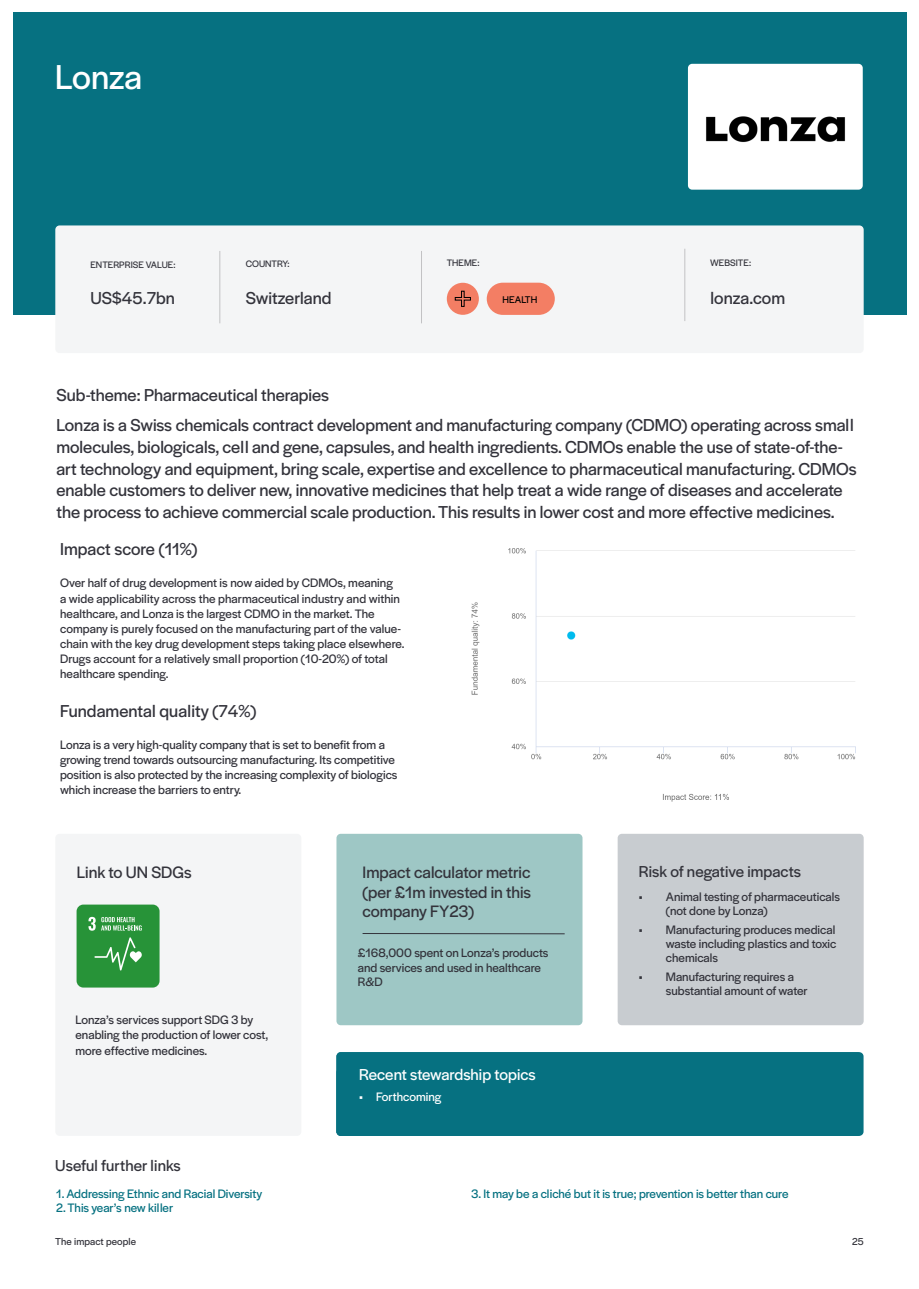
<style>
.page{position:relative;width:919px;height:1289px;background:#fff}
.page>*{position:absolute;margin:0;border:0;box-sizing:border-box;transform-origin:0 0}
.t1{font:36px "Halyard Display VF";letter-spacing:-.005em;color:#fff}
.t2{font:18px/21.8px "Halyard Display VF";color:#33333b}
.t3{font:17.25px/19.5px "Halyard Display VF";color:#33333b;text-align:justify}
.t4{font:16.5px "Halyard Display VF";letter-spacing:.005em;color:#33333b}
.t5{font:16.5px "Halyard Display VF";color:#fff}
.t6{font:12.75px/15px "Halyard Display VF";color:#33333b}
.t7{font:12.75px "Halyard Display VF";color:#067181}
.t8{font:12.75px "Halyard Display VF";color:#fff}
.t9{font:10.5px "Halyard Display VF";letter-spacing:.01em;color:#33333b}
.t10{font:10.2px "Halyard Display VF";letter-spacing:.005em;color:#000}
.t11{font:9.75px "Halyard Display VF";letter-spacing:.005em;color:#33333b}
</style>
<div class="page">
<div style="left:13px;top:13px;width:893px;height:302px;background:#067181"></div>
<div style="left:55px;top:225px;width:808px;height:128px;background:#f4f5f6;border-radius:4px"></div>
<div style="left:55px;top:833px;width:246px;height:302px;background:#f4f5f6;border-radius:4px"></div>
<div style="left:617px;top:833px;width:246px;height:192px;background:#c8ccd0;border-radius:4px"></div>
<div style="left:336px;top:833px;width:246px;height:192px;background:#9ec7c5;border-radius:4px"></div>
<div style="left:77px;top:904px;width:82px;height:83px;background:#279338;border-radius:7px"></div>
<svg style="left:88px;top:916px;width:54px;height:14px"></svg>
<svg style="left:94px;top:937px;width:48px;height:33px"></svg>
<div style="left:688px;top:64px;width:174px;height:126px;background:#fff;border-radius:4px"></div>
<img style="left:706px;top:116px;width:140px;height:26px">
<hr style="left:219px;top:251px;width:1px;height:72px;background:#c2c2c4">
<hr style="left:421px;top:251px;width:1px;height:72px;background:#c2c2c4">
<hr style="left:684px;top:249px;width:1px;height:72px;background:#c2c2c4">
<img style="left:471px;top:548px;width:385px;height:253px">
<div style="left:336px;top:1052px;width:527px;height:83px;background:#067181;border-radius:4px"></div>
<div style="left:486px;top:283px;width:68px;height:32px;background:#f37e64;border-radius:16px"></div>
<div style="left:447px;top:283px;width:32px;height:32px;background:#f37e64;border-radius:50%"></div>
<svg style="left:454px;top:291px;width:17px;height:16px"></svg>
<hr style="left:362px;top:933px;width:202px;height:1px;background:#33333b">
<p class="t1" style="left:55px;top:51px;width:88px">Lonza</p>
<p class="t11" style="left:90px;top:257px;width:87px">ENTERPRISE VALUE:</p>
<p class="t11" style="left:246px;top:257px;width:45px">COUNTRY:</p>
<p class="t11" style="left:446px;top:256px;width:34px">THEME:</p>
<p class="t11" style="left:710px;top:255px;width:43px">WEBSITE:</p>
<p class="t2" style="left:90px;top:286px;width:86px">US$45.7bn</p>
<p class="t2" style="left:246px;top:286px;width:87px">Switzerland</p>
<p class="t10" style="left:502px;top:292px;width:36px">HEALTH</p>
<p class="t2" style="left:710px;top:286px;width:76px">lonza.com</p>
<p class="t2" style="left:56px;top:383px;width:274px">Sub-theme: Pharmaceutical therapies</p>
<p class="t2" style="left:56px;top:413px;width:801px">Lonza is a Swiss chemicals contract development and manufacturing company (CDMO) operating across small molecules, biologicals, cell and gene, capsules, and health ingredients. CDMOs enable the use of state-of-the&shy;art technology and equipment, bring scale, expertise and excellence to pharmaceutical manufacturing. CDMOs enable customers to deliver new, innovative medicines that help treat a wide range of diseases and accelerate the process to achieve commercial scale production. This results in lower cost and more effective medicines.</p>
<p class="t2" style="left:60px;top:537px;width:139px">Impact score (11%)</p>
<p class="t6" style="left:60px;top:575px;width:346px">Over half of drug development is now aided by CDMOs, meaning<br>a wide applicability across the pharmaceutical industry and within healthcare, and Lonza is the largest CDMO in the market. The company is purely focused on the manufacturing part of the value&shy;chain with the key drug development steps taking place elsewhere.<br>Drugs account for a relatively small proportion (10-20%) of total healthcare spending.</p>
<p class="t2" style="left:60px;top:699px;width:198px">Fundamental quality (74%)</p>
<p class="t6" style="left:60px;top:736px;width:339px">Lonza is a very high-quality company that is set to benefit from a growing trend towards outsourcing manufacturing. Its competitive position is also protected by the increasing complexity of biologics which increase the barriers to entry.</p>
<p class="t3" style="left:77px;top:861px;width:116px">Link to UN SDGs</p>
<p class="t4" style="left:639px;top:859px;width:163px">Risk of negative impacts</p>
<p class="t3" style="left:362px;top:861px;width:170px">Impact calculator metric (per £1m invested in this company FY23)</p>
<p class="t6" style="left:666px;top:888px;width:176px;line-height:14.2px;text-indent:-27px">• Animal testing of pharmaceuticals (not done by Lonza)</p>
<p class="t6" style="left:666px;top:921px;width:172px;line-height:14.2px;text-align:justify;text-indent:-27px">• Manufacturing produces medical waste including plastics and toxic chemicals</p>
<p class="t6" style="left:666px;top:968px;width:143px;line-height:14.2px;text-indent:-27px">• Manufacturing requires a substantial amount of water</p>
<p class="t6" style="left:358px;top:945px;width:192px;line-height:14.2px">£168,000 spent on Lonza’s products and services and used in healthcare<br>R&amp;D</p>
<p class="t6" style="left:75px;top:1012px;width:194px">Lonza’s services support SDG 3 by enabling the production of lower cost, more effective medicines.</p>
<p class="t4" style="left:55px;top:1153px;width:127px">Useful further links</p>
<p class="t7" style="left:56px;top:1184px;width:207px">1. Addressing Ethnic and Racial Diversity</p>
<p class="t7" style="left:56px;top:1198px;width:118px">2. This year’s new killer</p>
<p class="t5" style="left:359px;top:1062px;width:178px">Recent stewardship topics</p>
<p class="t8" style="left:376px;top:1085px;width:116px">Auditor independence</p>
<p class="t8" style="left:359px;top:1087px;width:84px">• Forthcoming</p>
<p class="t7" style="left:471px;top:1184px;width:319px">3. It may be a cliché but it is true; prevention is better than cure</p>
<p class="t9" style="left:55px;top:1233px;width:82px">The impact people</p>
<p class="t9" style="left:852px;top:1233px;width:13px">25</p>
</div>
